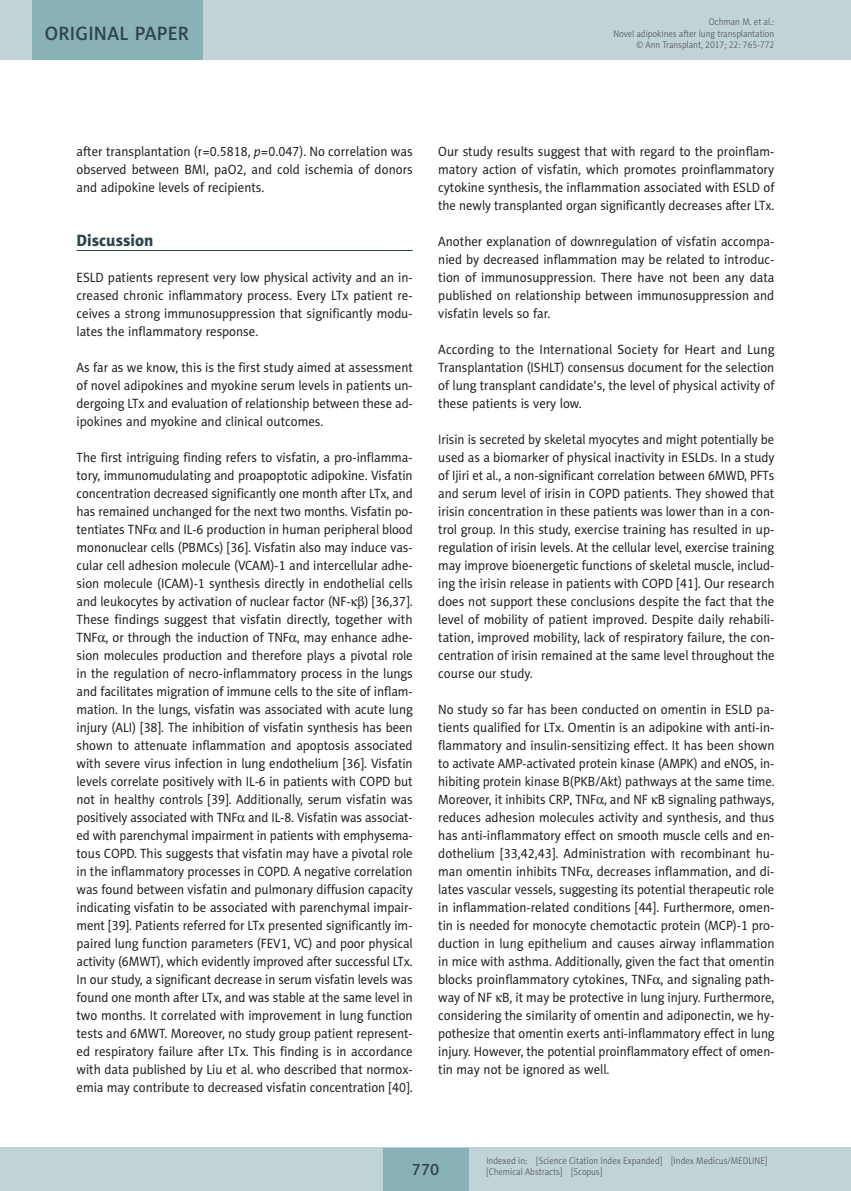
<style>
.page{position:relative;width:851px;height:1191px;background:#fff}
.page>*{position:absolute;margin:0;border:0;box-sizing:border-box;transform-origin:0 0}
.t1{font:19.5px "Naomi Sans EFN Medium";letter-spacing:.015em;color:#2f454b}
.AT_Headline_1{font:16.5px "Naomi Sans EFN Heavy";color:#2f454b}
.t2{font:16.5px "Naomi Sans EFN Medium";color:#2f454b}
.AT_Body{font:13.5px/18px "Naomi Sans EFN";color:#231f20;text-align:justify;scale:.95 1}
.AT_Body-2{font:13.5px/18px "Naomi Sans EFN";color:#231f20;text-align:justify;scale:.94 1}
.AT_Body-3{font:13.5px/18px "Naomi Sans EFN";color:#231f20;text-align:justify;scale:.96 1}
.t3{font:9.75px/11.2px "Naomi Sans EFN Light";color:#57585a;text-align:right;scale:.9 1}
.s1{font-style:italic}
.s2{font-family:"Standard Sym L"}
</style>
<div class="page">
<hr style="left:77px;top:250px;width:335px;height:1px;background:#2f454b">
<div style="left:0;top:1148px;width:850px;height:43px;background:#c0d3d7"></div>
<div style="left:383px;top:1147px;width:85px;height:43px;background:#89b1b8"></div>
<div style="left:0;top:0;width:850px;height:60px;background:#c0d3d7"></div>
<hr style="left:850px;top:0;width:1px;height:60px;background:#c0d3d7">
<div style="left:32px;top:0;width:170px;height:60px;background:#89b1b8"></div>
<h1 class="t1" style="left:45px;top:22px;width:146px">ORIGINAL PAPER</h1>
<p class="t3" style="left:613px;top:16px;width:180px">Ochman M. et al.:<br>Novel adipokines after lung transplantation © Ann Transplant, 2017; 22: 765-772</p>
<p class="AT_Body" style="left:77px;top:142px;width:355px">after transplantation (r=0.5818, <span class="s1">p</span>=0.047). No correlation was observed between BMI, paO2, and cold ischemia of donors and adipokine levels of recipients.</p>
<p class="AT_Headline_1" style="left:77px;top:230px;width:78px">Discussion</p>
<p class="AT_Body" style="left:77px;top:268px;width:355px">ESLD patients represent very low physical activity and an in&shy;creased chronic inflammatory process. Every LTx patient re&shy;ceives a strong immunosuppression that significantly modu&shy;lates the inflammatory response.</p>
<p class="AT_Body" style="left:77px;top:358px;width:355px">As far as we know, this is the first study aimed at assessment of novel adipokines and myokine serum levels in patients un&shy;dergoing LTx and evaluation of relationship between these ad&shy;ipokines and myokine and clinical outcomes.</p>
<p class="AT_Body" style="left:77px;top:448px;width:355px">The first intriguing finding refers to visfatin, a pro-inflamma&shy;tory, immunomudulating and proapoptotic adipokine. Visfatin concentration decreased significantly one month after LTx, and has remained unchanged for the next two months. Visfatin po&shy;tentiates TNF<span class="s2">a</span> and IL-6 production in human peripheral blood mononuclear cells (PBMCs) [36]. Visfatin also may induce vas&shy;cular cell adhesion molecule (VCAM)-1 and intercellular adhe&shy;sion molecule (ICAM)-1 synthesis directly in endothelial cells and leukocytes by activation of nuclear factor (NF-<span class="s2">kb</span>) [36,37].<br>These findings suggest that visfatin directly, together with TNF<span class="s2">a</span>, or through the induction of TNF<span class="s2">a</span>, may enhance adhe&shy;sion molecules production and therefore plays a pivotal role in the regulation of necro-inflammatory process in the lungs and facilitates migration of immune cells to the site of inflam&shy;mation. In the lungs, visfatin was associated with acute lung injury (ALI) [38]. The inhibition of visfatin synthesis has been shown to attenuate inflammation and apoptosis associated with severe virus infection in lung endothelium [36]. Visfatin levels correlate positively with IL-6 in patients with COPD but not in healthy controls [39]. Additionally, serum visfatin was positively associated with TNF<span class="s2">a</span> and IL-8. Visfatin was associat&shy;ed with parenchymal impairment in patients with emphysema&shy;tous COPD. This suggests that visfatin may have a pivotal role in the inflammatory processes in COPD. A negative correlation was found between visfatin and pulmonary diffusion capacity indicating visfatin to be associated with parenchymal impair&shy;ment [39]. Patients referred for LTx presented significantly im&shy;paired lung function parameters (FEV1, VC) and poor physical activity (6MWT), which evidently improved after successful LTx.<br>In our study, a significant decrease in serum visfatin levels was found one month after LTx, and was stable at the same level in two months. It correlated with improvement in lung function tests and 6MWT. Moreover, no study group patient represent&shy;ed respiratory failure after LTx. This finding is in accordance with data published by Liu et al. who described that normox&shy;emia may contribute to decreased visfatin concentration [40].</p>
<p class="AT_Body" style="left:438px;top:142px;width:355px">Our study results suggest that with regard to the proinflam&shy;matory action of visfatin, which promotes proinflammatory cytokine synthesis, the inflammation associated with ESLD of the newly transplanted organ significantly decreases after LTx.</p>
<p class="AT_Body" style="left:438px;top:232px;width:355px">Another explanation of downregulation of visfatin accompa&shy;nied by decreased inflammation may be related to introduc&shy;tion of immunosuppression. There have not been any data published on relationship between immunosuppression and visfatin levels so far.</p>
<p class="AT_Body-3" style="left:438px;top:340px;width:352px">According to the International Society for Heart and Lung Transplantation (ISHLT) consensus document for the selection of lung transplant candidate’s, the level of physical activity of these patients is very low.</p>
<p class="AT_Body-2" style="left:438px;top:430px;width:359px">Irisin is secreted by skeletal myocytes and might potentially be used as a biomarker of physical inactivity in ESLDs. In a study of Ijiri et al., a non-significant correlation between 6MWD, PFTs and serum level of irisin in COPD patients. They showed that irisin concentration in these patients was lower than in a con&shy;trol group. In this study, exercise training has resulted in up&shy;regulation of irisin levels. At the cellular level, exercise training may improve bioenergetic functions of skeletal muscle, includ&shy;ing the irisin release in patients with COPD [41]. Our research does not support these conclusions despite the fact that the level of mobility of patient improved. Despite daily rehabili&shy;tation, improved mobility, lack of respiratory failure, the con&shy;centration of irisin remained at the same level throughout the course our study.</p>
<p class="AT_Body" style="left:438px;top:700px;width:355px">No study so far has been conducted on omentin in ESLD pa&shy;tients qualified for LTx. Omentin is an adipokine with anti-in&shy;flammatory and insulin-sensitizing effect. It has been shown to activate AMP-activated protein kinase (AMPK) and eNOS, in&shy;hibiting protein kinase B(PKB/Akt) pathways at the same time.<br>Moreover, it inhibits CRP, TNF<span class="s2">a</span>, and NF <span class="s2">k</span>B signaling pathways, reduces adhesion molecules activity and synthesis, and thus has anti-inflammatory effect on smooth muscle cells and en&shy;dothelium [33,42,43]. Administration with recombinant hu&shy;man omentin inhibits TNF<span class="s2">a</span>, decreases inflammation, and di&shy;lates vascular vessels, suggesting its potential therapeutic role in inflammation-related conditions [44]. Furthermore, omen&shy;tin is needed for monocyte chemotactic protein (MCP)-1 pro&shy;duction in lung epithelium and causes airway inflammation in mice with asthma. Additionally, given the fact that omentin blocks proinflammatory cytokines, TNF<span class="s2">a</span>, and signaling path&shy;way of NF <span class="s2">k</span>B, it may be protective in lung injury. Furthermore, considering the similarity of omentin and adiponectin, we hy&shy;pothesize that omentin exerts anti-inflammatory effect in lung injury. However, the potential proinflammatory effect of omen&shy;tin may not be ignored as well.</p>
<p class="t2" style="left:412px;top:1160px;width:29px">770</p>
<p class="t3" style="left:486px;top:1155px;width:313px;text-align:left">Indexed in: [Science Citation Index Expanded] [Index Medicus/MEDLINE] [Chemical Abstracts] [Scopus]</p>
</div>
